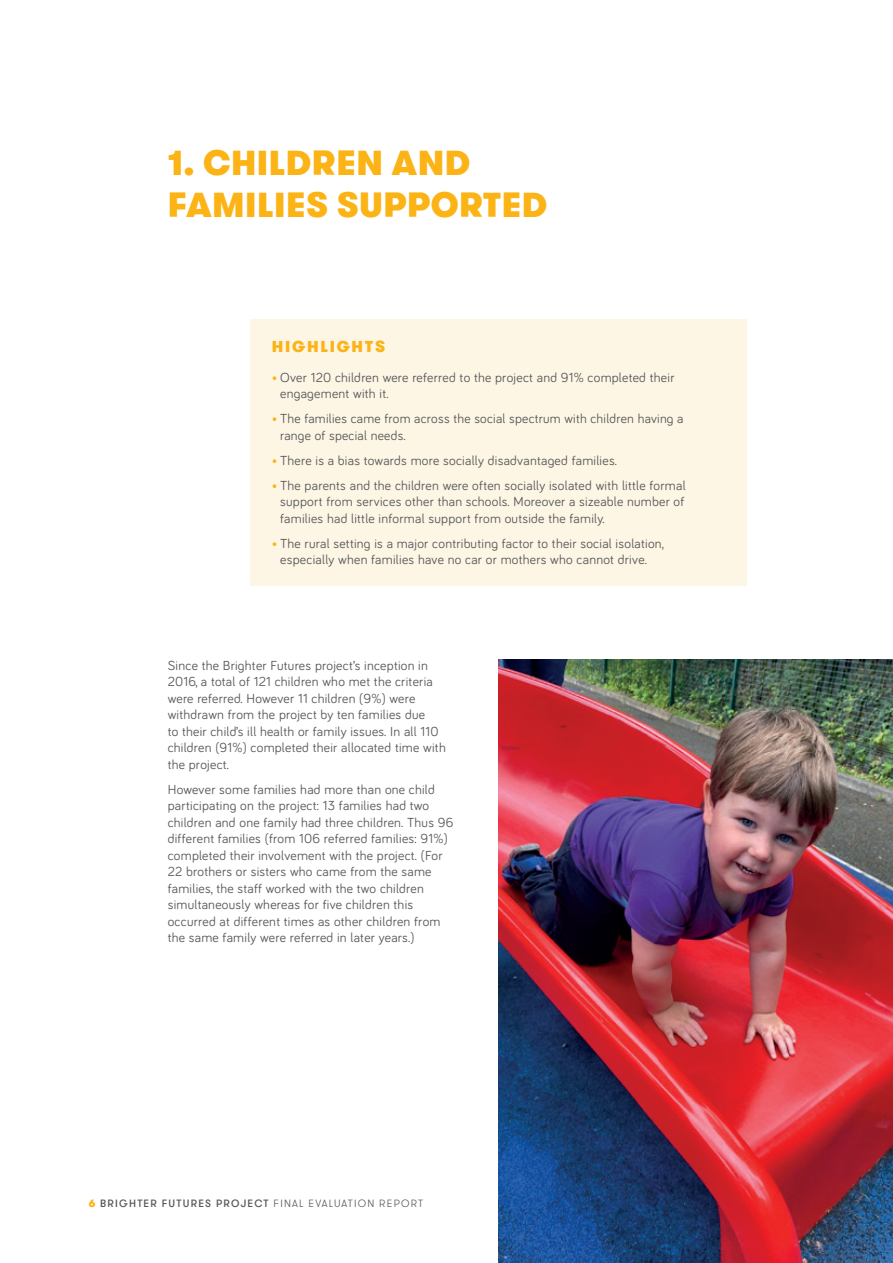
<style>
.page{position:relative;width:893px;height:1263px;background:#fff}
.page>*{position:absolute;margin:0;border:0;box-sizing:border-box;transform-origin:0 0}
.t1{font:900 34.5px/42px "GT Walsheim Pro";letter-spacing:.015em;color:#fbb316}
.t2{font:900 15.75px "GT Walsheim Pro";letter-spacing:.115em;color:#fbb316}
.t3{font:13.5px/16.5px "Bariol";letter-spacing:.02em;color:#57585a}
.t4{font:500 10.5px "GT Walsheim Pro";letter-spacing:.115em;color:#57585a}
.s1{font-weight:700;color:#fbb316}
.s2{font-weight:900;color:#fbb316}
.s3{font-weight:300}
</style>
<div class="page">
<div style="left:250px;top:319px;width:496px;height:266px;background:#fef6e5"></div>
<img style="left:498px;top:659px;width:395px;height:604px">
<h1 class="t1" style="left:168px;top:141px;width:381px">1. CHILDREN AND<br>FAMILIES SUPPORTED</h1>
<p class="t2" style="left:272px;top:336px;width:115px">HIGHLIGHTS</p>
<p class="t3" style="left:280px;top:368px;width:396px;text-indent:-9px"><span class="s1">•</span> Over 120 children were referred to the project and 91% completed their engagement with it.</p>
<p class="t3" style="left:280px;top:410px;width:405px;text-indent:-9px"><span class="s1">•</span> The families came from across the social spectrum with children having a range of special needs.</p>
<p class="t3" style="left:272px;top:451px;width:347px"><span class="s1">•</span> There is a bias towards more socially disadvantaged families.</p>
<p class="t3" style="left:280px;top:476px;width:407px;text-align:justify;text-indent:-9px"><span class="s1">•</span> The parents and the children were often socially isolated with little formal support from services other than schools. Moreover a sizeable number of families had little informal support from outside the family.</p>
<p class="t3" style="left:280px;top:534px;width:385px;text-indent:-9px"><span class="s1">•</span> The rural setting is a major contributing factor to their social isolation, especially when families have no car or mothers who cannot drive.</p>
<p class="t3" style="left:168px;top:656px;width:280px">Since the Brighter Futures project’s inception in 2016, a total of 121 children who met the criteria were referred. However 11 children (9%) were withdrawn from the project by ten families due<br>to their child’s ill health or family issues. In all 110 children (91%) completed their allocated time with the project.</p>
<p class="t3" style="left:168px;top:780px;width:287px">However some families had more than one child participating on the project: 13 families had two children and one family had three children. Thus 96 different families (from 106 referred families: 91%) completed their involvement with the project. (For 22 brothers or sisters who came from the same families, the staff worked with the two children simultaneously whereas for five children this occurred at different times as other children from the same family were referred in later years.)</p>
<p class="t4" style="left:89px;top:1197px;width:336px"><span class="s2">6</span> BRIGHTER FUTURES PROJECT <span class="s3">FINAL EVALUATION REPORT</span></p>
</div>
